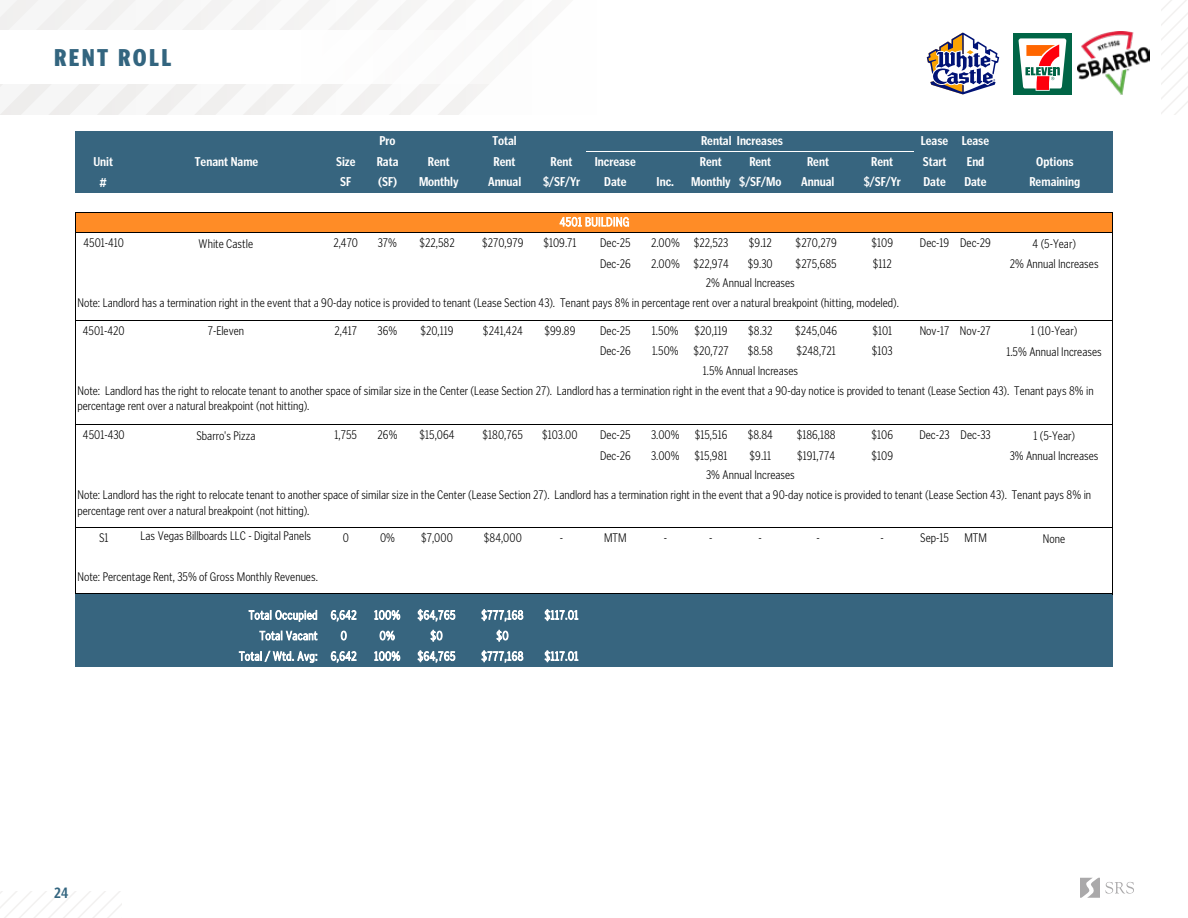
<style>
.page{position:relative;width:1188px;height:918px;background:#fff}
.page>*{position:absolute;margin:0;border:0;box-sizing:border-box;transform-origin:0 0}
.t1{font:900 24px "Poynter Gothic Text Cond";letter-spacing:.1em;color:#33657f}
.t2{font:700 15px "Poynter Gothic Text Cond";color:#33657f}
.t3{font:300 12.9px/15.9px "Poynter Gothic Text Cond";letter-spacing:.005em;color:#000}
.t4{font:700 12.9px "Poynter Gothic Text Cond";letter-spacing:-.005em;color:#fff}
.t5{font:300 12.9px "Poynter Gothic Text Cond";letter-spacing:.025em;color:#fff}
</style>
<div class="page">
<svg style="left:0;top:891px;width:122px;height:27px"></svg>
<svg style="left:1080px;top:878px;width:54px;height:20px"></svg>
<svg style="left:0;top:0;width:532px;height:115px"></svg>
<svg style="left:1161px;top:0;width:27px;height:115px"></svg>
<div style="left:0;top:30px;width:594px;height:54px;background:#fff"></div>
<div style="left:76px;top:131px;width:1037px;height:61px;background:#37657f"></div>
<div style="left:76px;top:213px;width:1037px;height:20px;background:#ff8c26"></div>
<div style="left:76px;top:594px;width:1037px;height:73px;background:#37657f"></div>
<hr style="left:75px;top:212px;width:1px;height:382px;background:#000">
<hr style="left:1113px;top:213px;width:1px;height:381px;background:#000">
<hr style="left:586px;top:151px;width:327px;height:1px;background:#fff">
<hr style="left:75px;top:212px;width:1038px;height:1px;background:#000">
<hr style="left:75px;top:232px;width:1038px;height:1px;background:#000">
<hr style="left:75px;top:320px;width:1038px;height:1px;background:#000">
<hr style="left:75px;top:424px;width:1038px;height:1px;background:#000">
<hr style="left:75px;top:527px;width:1038px;height:1px;background:#000">
<hr style="left:75px;top:594px;width:1038px;height:1px;background:#000">
<img style="left:1077px;top:31px;width:73px;height:64px">
<svg style="left:927px;top:33px;width:72px;height:61px"></svg>
<div style="left:1013px;top:33px;width:59px;height:61px;background:#006546"></div>
<svg style="left:1019px;top:38px;width:47px;height:53px;background:#cba89a"></svg>
<p class="t1" style="left:54px;top:44px;width:119px">RENT ROLL</p>
<p class="t4" style="left:380px;top:133px;width:17px">Pro</p>
<p class="t4" style="left:492px;top:133px;width:26px">Total</p>
<p class="t4" style="left:701px;top:133px;width:83px">Rental Increases</p>
<p class="t4" style="left:921px;top:133px;width:70px">Lease Lease</p>
<p class="t4" style="left:93px;top:154px;width:21px">Unit</p>
<p class="t4" style="left:195px;top:154px;width:65px">Tenant Name</p>
<p class="t4" style="left:336px;top:154px;width:21px">Size</p>
<p class="t4" style="left:377px;top:154px;width:23px">Rata</p>
<p class="t4" style="left:428px;top:154px;width:23px">Rent</p>
<p class="t4" style="left:494px;top:154px;width:23px">Rent</p>
<p class="t4" style="left:551px;top:154px;width:23px">Rent</p>
<p class="t4" style="left:595px;top:154px;width:42px">Increase</p>
<p class="t4" style="left:700px;top:154px;width:23px">Rent</p>
<p class="t4" style="left:749px;top:154px;width:23px">Rent</p>
<p class="t4" style="left:807px;top:154px;width:23px">Rent</p>
<p class="t4" style="left:871px;top:154px;width:23px">Rent</p>
<p class="t4" style="left:923px;top:154px;width:25px">Start</p>
<p class="t4" style="left:967px;top:154px;width:19px">End</p>
<p class="t4" style="left:1036px;top:154px;width:39px">Options</p>
<p class="t4" style="left:100px;top:175px;width:9px">#</p>
<p class="t4" style="left:340px;top:175px;width:13px">SF</p>
<p class="t4" style="left:378px;top:175px;width:82px">(SF) Monthly</p>
<p class="t4" style="left:488px;top:175px;width:35px">Annual</p>
<p class="t4" style="left:543px;top:175px;width:39px">$/SF/Yr</p>
<p class="t4" style="left:604px;top:175px;width:24px">Date</p>
<p class="t4" style="left:657px;top:175px;width:19px">Inc.</p>
<p class="t4" style="left:691px;top:175px;width:92px">Monthly $/SF/Mo</p>
<p class="t4" style="left:801px;top:175px;width:35px">Annual</p>
<p class="t4" style="left:864px;top:175px;width:39px">$/SF/Yr</p>
<p class="t4" style="left:923px;top:175px;width:24px">Date</p>
<p class="t4" style="left:964px;top:175px;width:24px">Date</p>
<p class="t4" style="left:1029px;top:175px;width:52px">Remaining</p>
<p class="t5" style="left:560px;top:215px;width:71px">4501 BUILDING</p>
<p class="t3" style="left:83px;top:235px;width:42px">4501-410</p>
<p class="t3" style="left:199px;top:235px;width:56px">White Castle</p>
<p class="t3" style="left:333px;top:235px;width:26px">2,470</p>
<p class="t3" style="left:378px;top:235px;width:21px">37%</p>
<p class="t3" style="left:419px;top:235px;width:37px">$22,582</p>
<p class="t3" style="left:482px;top:235px;width:43px">$270,979</p>
<p class="t3" style="left:543px;top:235px;width:35px">$109.71</p>
<p class="t3" style="left:600px;top:235px;width:32px">Dec-25</p>
<p class="t3" style="left:651px;top:235px;width:79px">2.00% $22,523</p>
<p class="t3" style="left:749px;top:235px;width:25px">$9.12</p>
<p class="t3" style="left:796px;top:235px;width:43px">$270,279</p>
<p class="t3" style="left:871px;top:235px;width:23px">$109</p>
<p class="t3" style="left:920px;top:235px;width:72px">Dec-19 Dec-29</p>
<p class="t3" style="left:1033px;top:235px;width:45px">4 (5-Year)</p>
<p class="t3" style="left:600px;top:255px;width:32px">Dec-26</p>
<p class="t3" style="left:651px;top:255px;width:79px">2.00% $22,974</p>
<p class="t3" style="left:748px;top:255px;width:26px">$9.30</p>
<p class="t3" style="left:796px;top:255px;width:43px">$275,685</p>
<p class="t3" style="left:873px;top:255px;width:21px">$112</p>
<p class="t3" style="left:1010px;top:256px;width:90px">2% Annual Increases</p>
<p class="t3" style="left:706px;top:275px;width:90px">2% Annual Increases</p>
<p class="t3" style="left:77px;top:295px;width:823px">Note: Landlord has a termination right in the event that a 90-day notice is provided to tenant (Lease Section 43). Tenant pays 8% in percentage rent over a natural breakpoint (hitting, modeled).</p>
<p class="t3" style="left:83px;top:322px;width:43px">4501-420</p>
<p class="t3" style="left:208px;top:323px;width:38px">7-Eleven</p>
<p class="t3" style="left:335px;top:322px;width:24px">2,417</p>
<p class="t3" style="left:378px;top:322px;width:21px">36%</p>
<p class="t3" style="left:420px;top:322px;width:35px">$20,119</p>
<p class="t3" style="left:483px;top:322px;width:41px">$241,424</p>
<p class="t3" style="left:544px;top:322px;width:32px">$99.89</p>
<p class="t3" style="left:600px;top:322px;width:32px">Dec-25</p>
<p class="t3" style="left:652px;top:322px;width:77px">1.50% $20,119</p>
<p class="t3" style="left:748px;top:322px;width:26px">$8.32</p>
<p class="t3" style="left:795px;top:322px;width:44px">$245,046</p>
<p class="t3" style="left:872px;top:322px;width:21px">$101</p>
<p class="t3" style="left:920px;top:322px;width:73px">Nov-17 Nov-27</p>
<p class="t3" style="left:1031px;top:323px;width:48px">1 (10-Year)</p>
<p class="t3" style="left:600px;top:343px;width:32px">Dec-26</p>
<p class="t3" style="left:652px;top:343px;width:78px">1.50% $20,727</p>
<p class="t3" style="left:748px;top:343px;width:27px">$8.58</p>
<p class="t3" style="left:796px;top:343px;width:41px">$248,721</p>
<p class="t3" style="left:872px;top:343px;width:23px">$103</p>
<p class="t3" style="left:1006px;top:343px;width:97px">1.5% Annual Increases</p>
<p class="t3" style="left:703px;top:363px;width:97px">1.5% Annual Increases</p>
<p class="t3" style="left:77px;top:382px;width:1018px">Note: Landlord has the right to relocate tenant to another space of similar size in the Center (Lease Section 27). Landlord has a termination right in the event that a 90-day notice is provided to tenant (Lease Section 43). Tenant pays 8% in percentage rent over a natural breakpoint (not hitting).</p>
<p class="t3" style="left:83px;top:427px;width:43px">4501-430</p>
<p class="t3" style="left:196px;top:427px;width:61px">Sbarro's Pizza</p>
<p class="t3" style="left:335px;top:427px;width:24px">1,755</p>
<p class="t3" style="left:378px;top:427px;width:21px">26%</p>
<p class="t3" style="left:419px;top:427px;width:37px">$15,064</p>
<p class="t3" style="left:483px;top:427px;width:42px">$180,765</p>
<p class="t3" style="left:542px;top:427px;width:37px">$103.00</p>
<p class="t3" style="left:600px;top:427px;width:32px">Dec-25</p>
<p class="t3" style="left:651px;top:427px;width:78px">3.00% $15,516</p>
<p class="t3" style="left:748px;top:427px;width:27px">$8.84</p>
<p class="t3" style="left:797px;top:427px;width:40px">$186,188</p>
<p class="t3" style="left:871px;top:427px;width:23px">$106</p>
<p class="t3" style="left:919px;top:427px;width:73px">Dec-23 Dec-33</p>
<p class="t3" style="left:1033px;top:427px;width:43px">1 (5-Year)</p>
<p class="t3" style="left:600px;top:447px;width:32px">Dec-26</p>
<p class="t3" style="left:651px;top:447px;width:78px">3.00% $15,981</p>
<p class="t3" style="left:750px;top:447px;width:23px">$9.11</p>
<p class="t3" style="left:797px;top:447px;width:39px">$191,774</p>
<p class="t3" style="left:871px;top:447px;width:23px">$109</p>
<p class="t3" style="left:1010px;top:448px;width:90px">3% Annual Increases</p>
<p class="t3" style="left:706px;top:467px;width:90px">3% Annual Increases</p>
<p class="t3" style="left:77px;top:487px;width:1015px">Note: Landlord has the right to relocate tenant to another space of similar size in the Center (Lease Section 27). Landlord has a termination right in the event that a 90-day notice is provided to tenant (Lease Section 43). Tenant pays 8% in percentage rent over a natural breakpoint (not hitting).</p>
<p class="t3" style="left:141px;top:528px;width:172px">Las Vegas Billboards LLC - Digital Panels</p>
<p class="t3" style="left:99px;top:530px;width:11px">S1</p>
<p class="t3" style="left:343px;top:530px;width:8px">0</p>
<p class="t3" style="left:380px;top:530px;width:17px">0%</p>
<p class="t3" style="left:421px;top:530px;width:33px">$7,000</p>
<p class="t3" style="left:484px;top:530px;width:40px">$84,000</p>
<p class="t3" style="left:560px;top:530px;width:5px">-</p>
<p class="t3" style="left:604px;top:530px;width:24px">MTM</p>
<p class="t3" style="left:664px;top:530px;width:5px">-</p>
<p class="t3" style="left:709px;top:530px;width:5px">-</p>
<p class="t3" style="left:759px;top:530px;width:5px">-</p>
<p class="t3" style="left:816px;top:530px;width:5px">-</p>
<p class="t3" style="left:881px;top:530px;width:5px">-</p>
<p class="t3" style="left:920px;top:530px;width:68px">Sep-15 MTM</p>
<p class="t3" style="left:1043px;top:530px;width:24px">None</p>
<p class="t3" style="left:77px;top:569px;width:242px">Note: Percentage Rent, 35% of Gross Monthly Revenues.</p>
<p class="t2" style="left:54px;top:884px;width:16px">24</p>
<p class="t5" style="left:249px;top:608px;width:109px">Total Occupied 6,642</p>
<p class="t5" style="left:374px;top:608px;width:28px">100%</p>
<p class="t5" style="left:418px;top:608px;width:39px">$64,765</p>
<p class="t5" style="left:481px;top:608px;width:44px">$777,168</p>
<p class="t5" style="left:545px;top:608px;width:35px">$117.01</p>
<p class="t5" style="left:260px;top:629px;width:59px">Total Vacant</p>
<p class="t5" style="left:341px;top:629px;width:8px">0</p>
<p class="t5" style="left:380px;top:629px;width:17px">0%</p>
<p class="t5" style="left:430px;top:629px;width:14px">$0</p>
<p class="t5" style="left:496px;top:629px;width:14px">$0</p>
<p class="t5" style="left:239px;top:649px;width:119px">Total / Wtd. Avg: 6,642</p>
<p class="t5" style="left:374px;top:649px;width:28px">100%</p>
<p class="t5" style="left:418px;top:649px;width:39px">$64,765</p>
<p class="t5" style="left:481px;top:649px;width:44px">$777,168</p>
<p class="t5" style="left:545px;top:649px;width:35px">$117.01</p>
</div>
